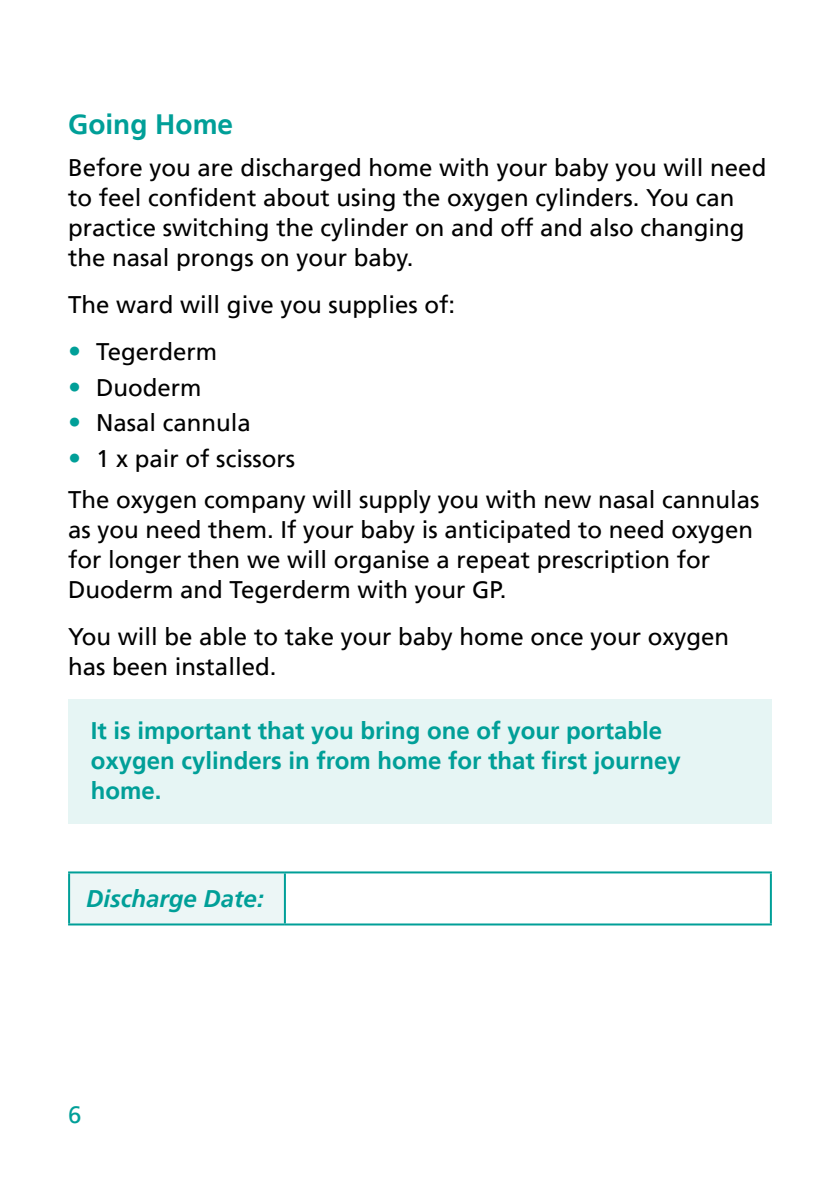
<style>
.page{position:relative;width:840px;height:1191px;background:#fff}
.page>*{position:absolute;margin:0;border:0;box-sizing:border-box;transform-origin:0 0}
.Main_Headings{font:700 28px "Frutiger LT";color:#009f98}
.Body_Text{font:24px/30px "Frutiger LT";color:#000}
.Boxed_text{font:700 24px/30px "Frutiger LT";color:#009f98}
.Sub-sub_heading{font:italic 700 24px "Frutiger LT";color:#009f98}
.t1{font:24px "Frutiger LT";color:#009f98}
.s1{font-size:26px;color:#009f98}
</style>
<div class="page">
<div style="left:68px;top:699px;width:703px;height:125px;background:#e6f5f4"></div>
<div style="left:69px;top:872px;width:216px;height:52px;background:#ecf6f6"></div>
<hr style="left:68px;top:871px;width:217px;height:2px;background:#009f98">
<hr style="left:68px;top:873px;width:2px;height:50px;background:#009f98">
<hr style="left:285px;top:871px;width:486px;height:2px;background:#009f98">
<hr style="left:284px;top:873px;width:2px;height:50px;background:#009f98">
<hr style="left:769px;top:873px;width:2px;height:50px;background:#009f98">
<hr style="left:68px;top:923px;width:217px;height:2px;background:#009f98">
<hr style="left:285px;top:923px;width:486px;height:2px;background:#009f98">
<p class="Main_Headings" style="left:68px;top:108px;width:166px">Going Home</p>
<p class="Body_Text" style="left:68px;top:153px;width:699px">Before you are discharged home with your baby you will need to feel confident about using the oxygen cylinders. You can practice switching the cylinder on and off and also changing the nasal prongs on your baby.</p>
<p class="Body_Text" style="left:68px;top:290px;width:388px">The ward will give you supplies of:</p>
<p class="Body_Text" style="left:68px;top:337px;width:150px"><span class="s1">•</span> Tegerderm</p>
<p class="Body_Text" style="left:68px;top:372px;width:135px"><span class="s1">•</span> Duoderm</p>
<p class="Body_Text" style="left:68px;top:408px;width:184px"><span class="s1">•</span> Nasal cannula</p>
<p class="Body_Text" style="left:68px;top:444px;width:228px"><span class="s1">•</span> 1 x pair of scissors</p>
<p class="Body_Text" style="left:68px;top:485px;width:692px">The oxygen company will supply you with new nasal cannulas as you need them. If your baby is anticipated to need oxygen for longer then we will organise a repeat prescription for Duoderm and Tegerderm with your GP.</p>
<p class="Body_Text" style="left:68px;top:622px;width:662px">You will be able to take your baby home once your oxygen has been installed.</p>
<p class="Boxed_text" style="left:91px;top:716px;width:591px">It is important that you bring one of your portable oxygen cylinders in from home for that first journey home.</p>
<p class="Sub-sub_heading" style="left:86px;top:885px;width:179px">Discharge Date:</p>
<p class="t1" style="left:68px;top:1101px;width:15px">6</p>
</div>
